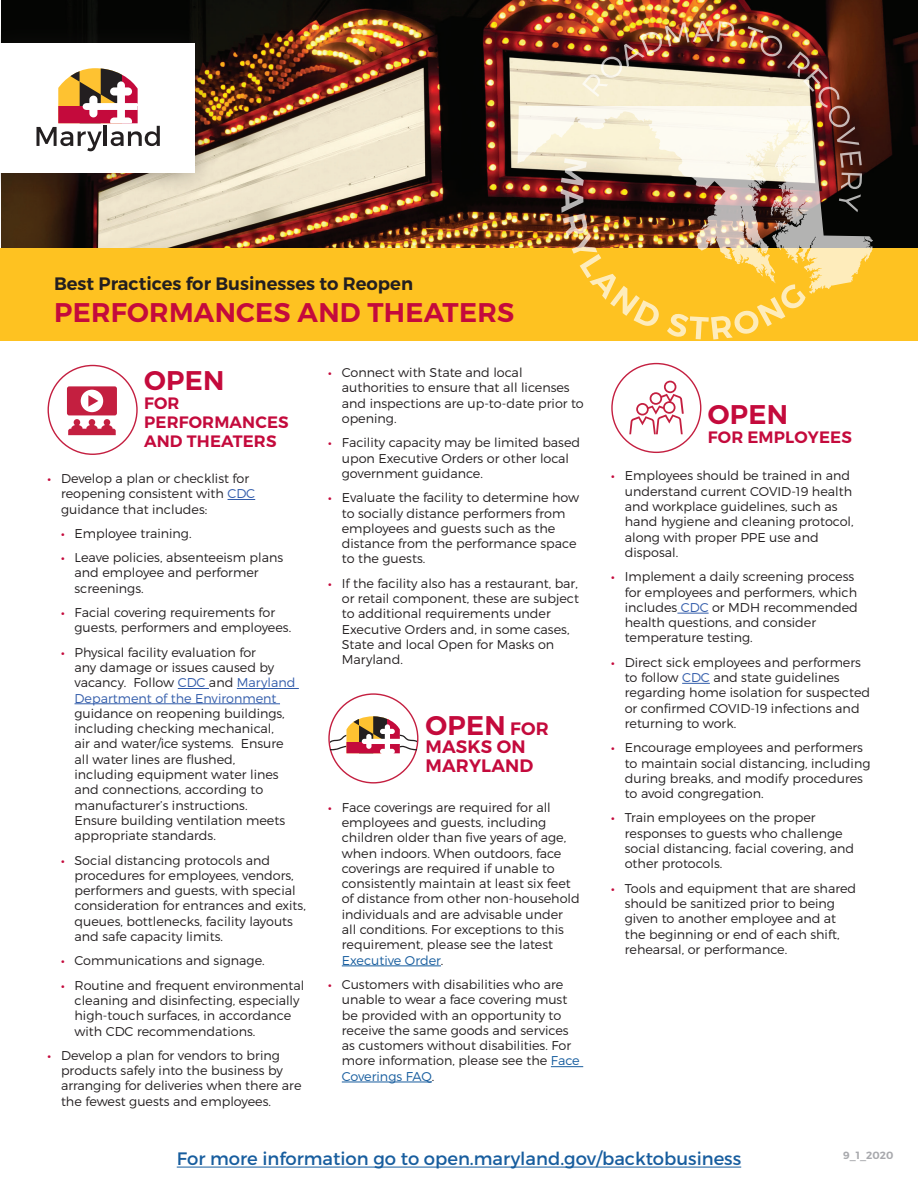
<style>
.page{position:relative;width:918px;height:1188px;background:#fff}
.page>*{position:absolute;margin:0;border:0;box-sizing:border-box;transform-origin:0 0}
.t1{font:600 27px "Montserrat";letter-spacing:.01em;color:#c40a3c}
.t2{font:18px "Montserrat";color:#175d9e}
.t3{font:600 18px "Montserrat";color:#231f20}
.t4{font:600 18px/18.8px "Montserrat";letter-spacing:.01em;color:#c40a3c}
.t5{font:600 16.5px/18.8px "Montserrat";letter-spacing:.01em;color:#c40a3c}
.t6{font:300 12.75px/15.3px "Montserrat";color:#231f20}
.t7{font:600 10.5px "Montserrat";color:#a8a9ad}
.s1{font-family:"Myriad Pro";font-weight:400;color:#c40a3c}
.s2{color:#325caa}
.s3{font-size:18px}
.s4{color:#175d9e}
</style>
<div class="page">
<img style="left:1px;top:0;width:917px;height:248px">
<div style="left:0;top:248px;width:918px;height:93px;background:#fec221"></div>
<svg style="left:518px;top:106px;width:355px;height:188px"></svg>
<img style="left:582px;top:21px;width:153px;height:76px">
<img style="left:748px;top:26px;width:111px;height:119px">
<svg style="left:839px;top:151px;width:23px;height:61px"></svg>
<svg style="left:560px;top:158px;width:100px;height:168px"></svg>
<svg style="left:667px;top:284px;width:139px;height:56px"></svg>
<div style="left:0;top:21px;width:217px;height:174px;background:#231f20;opacity:.4"></div>
<div style="left:0;top:43px;width:194px;height:130px;background:#fff"></div>
<svg style="left:37px;top:68px;width:123px;height:83px"></svg>
<hr style="left:177px;top:1167px;width:564px;height:1px;background:#175d9e">
<svg style="left:629px;top:380px;width:58px;height:60px"></svg>
<svg style="left:228px;top:499px;width:27px;height:1px"></svg>
<hr style="left:178px;top:688px;width:31px;height:1px;background:#325caa">
<hr style="left:237px;top:688px;width:62px;height:1px;background:#325caa">
<hr style="left:75px;top:703px;width:205px;height:1px;background:#325caa">
<hr style="left:677px;top:613px;width:32px;height:1px;background:#325caa">
<svg style="left:682px;top:683px;width:28px;height:1px"></svg>
<svg style="left:67px;top:379px;width:57px;height:63px"></svg>
<svg style="left:330px;top:707px;width:87px;height:64px"></svg>
<hr style="left:342px;top:966px;width:99px;height:1px;background:#175d9e">
<hr style="left:551px;top:1066px;width:32px;height:1px;background:#175d9e">
<hr style="left:342px;top:1082px;width:90px;height:1px;background:#175d9e">
<h2 class="t3" style="left:54px;top:272px;width:361px">Best Practices for Businesses to Reopen</h2>
<h1 class="t1" style="left:54px;top:296px;width:462px">PERFORMANCES AND THEATERS</h1>
<h1 class="t1" style="left:144px;top:364px;width:82px">OPEN</h1>
<p class="t5" style="left:144px;top:394px;width:146px">FOR<br>PERFORMANCES<br>AND THEATERS</p>
<p class="t6" style="left:61px;top:471px;width:196px;text-indent:-14px"><span class="s1">•</span> Develop a plan or checklist for reopening consistent with <span class="s2">CDC </span>guidance that includes:</p>
<p class="t6" style="left:61px;top:525px;width:132px"><span class="s1">•</span> Employee training.</p>
<p class="t6" style="left:75px;top:550px;width:210px;text-indent:-14px"><span class="s1">•</span> Leave policies, absenteeism plans and employee and performer screenings.</p>
<p class="t6" style="left:75px;top:605px;width:218px;text-indent:-14px"><span class="s1">•</span> Facial covering requirements for guests, performers and employees.</p>
<p class="t6" style="left:75px;top:644px;width:222px;text-indent:-14px"><span class="s1">•</span> Physical facility evaluation for<br>any damage or issues caused by vacancy. Follow <span class="s2">CDC</span> and <span class="s2">Maryland<br>Department of the Environment</span></p>
<p class="t6" style="left:75px;top:705px;width:212px">guidance on reopening buildings, including checking mechanical, air and water/ice systems. Ensure all water lines are flushed, including equipment water lines and connections, according to manufacturer’s instructions.<br>Ensure building ventilation meets appropriate standards.</p>
<p class="t6" style="left:75px;top:852px;width:233px;text-indent:-14px"><span class="s1">•</span> Social distancing protocols and procedures for employees, vendors, performers and guests, with special consideration for entrances and exits, queues, bottlenecks, facility layouts and safe capacity limits.</p>
<p class="t6" style="left:61px;top:953px;width:205px"><span class="s1">•</span> Communications and signage.</p>
<p class="t6" style="left:75px;top:977px;width:231px;text-indent:-14px"><span class="s1">•</span> Routine and frequent environmental cleaning and disinfecting, especially high-touch surfaces, in accordance with CDC recommendations.</p>
<p class="t6" style="left:61px;top:1047px;width:242px;text-indent:-14px"><span class="s1">•</span> Develop a plan for vendors to bring products safely into the business by arranging for deliveries when there are the fewest guests and employees.</p>
<p class="t6" style="left:342px;top:365px;width:244px;text-indent:-14px"><span class="s1">•</span> Connect with State and local authorities to ensure that all licenses and inspections are up-to-date prior to opening.</p>
<p class="t6" style="left:342px;top:435px;width:240px;text-indent:-14px"><span class="s1">•</span> Facility capacity may be limited based upon Executive Orders or other local government guidance.</p>
<p class="t6" style="left:342px;top:490px;width:239px;text-indent:-14px"><span class="s1">•</span> Evaluate the facility to determine how to socially distance performers from employees and guests such as the distance from the performance space to the guests.</p>
<p class="t6" style="left:342px;top:575px;width:239px;text-indent:-14px"><span class="s1">•</span> If the facility also has a restaurant, bar, or retail component, these are subject to additional requirements under<br>Executive Orders and, in some cases,<br>State and local Open for Masks on<br>Maryland.</p>
<h1 class="t1" style="left:425px;top:708px;width:125px">OPEN <span class="s3">FOR</span></h1>
<h2 class="t4" style="left:425px;top:738px;width:109px">MASKS ON<br>MARYLAND</h2>
<p class="t6" style="left:342px;top:799px;width:240px;text-indent:-14px"><span class="s1">•</span> Face coverings are required for all employees and guests, including children older than five years of age, when indoors. When outdoors, face coverings are required if unable to consistently maintain at least six feet of distance from other non-household individuals and are advisable under all conditions. For exceptions to this requirement, please see the latest <span class="s4">Executive Order</span>.</p>
<p class="t6" style="left:342px;top:977px;width:239px;text-indent:-14px"><span class="s1">•</span> Customers with disabilities who are unable to wear a face covering must be provided with an opportunity to receive the same goods and services as customers without disabilities. For more information, please see the <span class="s4">Face Coverings FAQ</span>.</p>
<h1 class="t1" style="left:708px;top:398px;width:82px">OPEN</h1>
<p class="t5" style="left:708px;top:428px;width:146px">FOR EMPLOYEES</p>
<p class="t6" style="left:625px;top:468px;width:230px;text-indent:-14px"><span class="s1">•</span> Employees should be trained in and understand current COVID-19 health and workplace guidelines, such as hand hygiene and cleaning protocol, along with proper PPE use and disposal.</p>
<p class="t6" style="left:625px;top:569px;width:235px;text-indent:-14px"><span class="s1">•</span> Implement a daily screening process for employees and performers, which includes <span class="s2">CDC</span> or MDH recommended health questions, and consider temperature testing.</p>
<p class="t6" style="left:625px;top:654px;width:247px;text-indent:-14px"><span class="s1">•</span> Direct sick employees and performers to follow <span class="s2">CDC</span> and state guidelines regarding home isolation for suspected or confirmed COVID-19 infections and returning to work.</p>
<p class="t6" style="left:625px;top:740px;width:247px;text-indent:-14px"><span class="s1">•</span> Encourage employees and performers to maintain social distancing, including during breaks, and modify procedures to avoid congregation.</p>
<p class="t6" style="left:625px;top:810px;width:231px;text-indent:-14px"><span class="s1">•</span> Train employees on the proper responses to guests who challenge social distancing, facial covering, and other protocols.</p>
<p class="t6" style="left:625px;top:880px;width:233px;text-indent:-14px"><span class="s1">•</span> Tools and equipment that are shared should be sanitized prior to being given to another employee and at the beginning or end of each shift, rehearsal, or performance.</p>
<h2 class="t2" style="left:177px;top:1148px;width:566px">For more information go to open.maryland.gov/backtobusiness</h2>
<p class="t7" style="left:843px;top:1149px;width:52px">9_1_2020</p>
</div>
